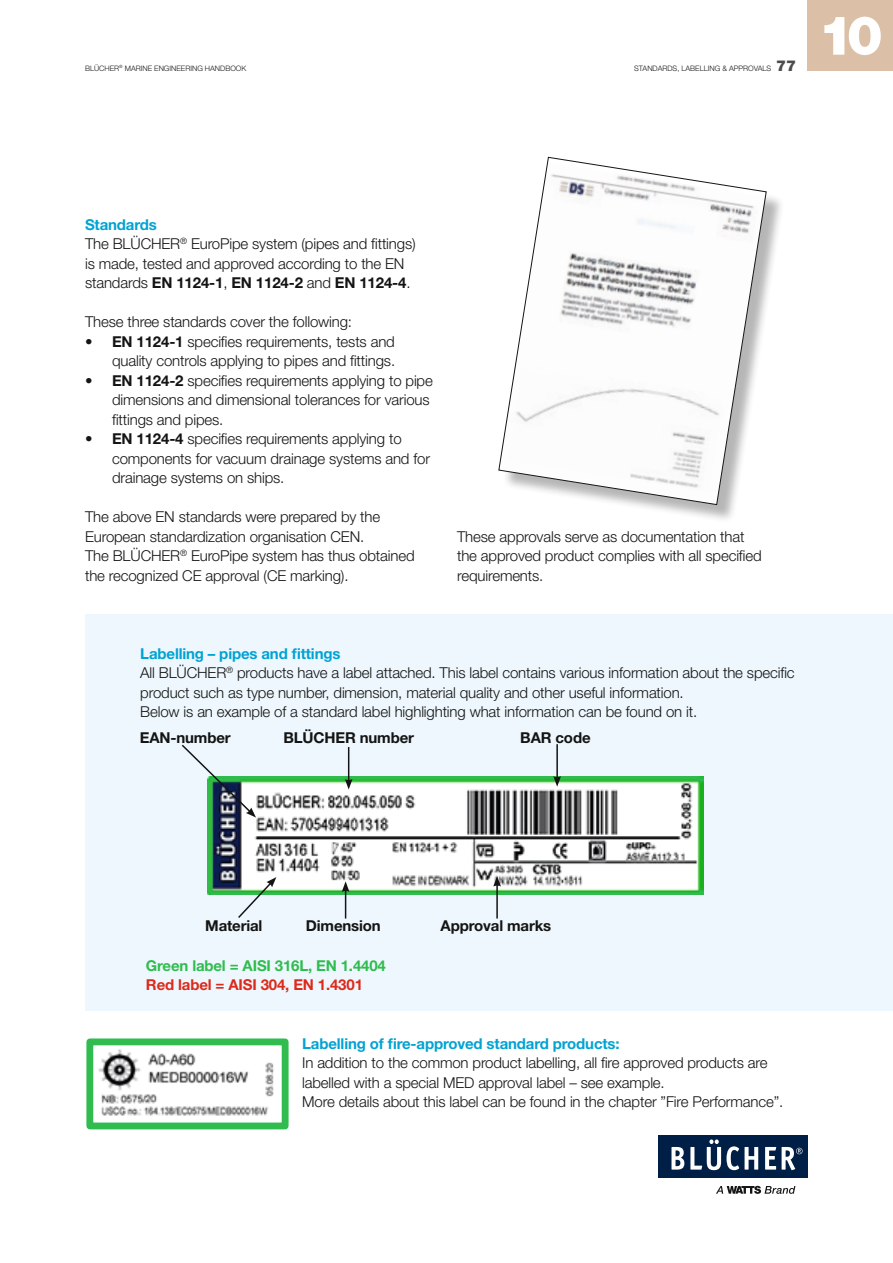
<style>
.page{position:relative;width:893px;height:1263px;background:#fff}
.page>*{position:absolute;margin:0;border:0;box-sizing:border-box;transform-origin:0 0}
.t1{font:900 54px "Helvetica Neue LT Std";color:#fff}
.t2{font:300 15px/19.5px "Helvetica Neue LT Std";letter-spacing:-.01em;color:#131413}
.t3{font:700 15px "Helvetica Neue LT Std";letter-spacing:-.01em;color:#00a3d3}
.t4{font:700 15px "Helvetica Neue LT Std";letter-spacing:-.01em;color:#131413}
.t5{font:700 15px "Helvetica Neue LT Std";letter-spacing:-.01em;color:#30bc4e}
.t6{font:700 15px "Helvetica Neue LT Std";letter-spacing:-.01em;color:#dc2a1b}
.t7{font:300 7.5px "Helvetica Neue LT Std";color:#131413}
.s1{font-weight:900;font-size:15px;color:#4d4d4c}
.s2{font-weight:700}
</style>
<div class="page">
<div style="left:658px;top:1135px;width:150px;height:43px;background:#001f46"></div>
<svg style="left:716px;top:1186px;width:79px;height:8px"></svg>
<svg style="left:671px;top:1147px;width:13px;height:22px"></svg>
<svg style="left:765px;top:1147px;width:11px;height:22px"></svg>
<svg style="left:782px;top:1147px;width:21px;height:23px"></svg>
<svg style="left:690px;top:1139px;width:68px;height:31px"></svg>
<div style="left:808px;top:0;width:85px;height:71px;background:#dbbfa7"></div>
<div style="left:501px;top:160px;width:283px;height:363px;background:#131413;opacity:.31"></div>
<svg style="left:498px;top:157px;width:269px;height:348px"></svg>
<div style="left:85px;top:614px;width:808px;height:397px;background:#eef7fd"></div>
<svg style="left:88px;top:1129px;width:199px;height:1px"></svg>
<img style="left:98px;top:1049px;width:176px;height:67px">
<div style="left:86px;top:1038px;width:203px;height:91px;border:7px solid #30bc4e"></div>
<img style="left:207px;top:777px;width:497px;height:117px">
<svg style="left:181px;top:744px;width:75px;height:73px"></svg>
<hr style="left:348px;top:747px;width:1px;height:34px;background:#131413">
<svg style="left:345px;top:779px;width:7px;height:10px"></svg>
<hr style="left:556px;top:744px;width:2px;height:34px;background:#131413">
<svg style="left:553px;top:776px;width:8px;height:11px"></svg>
<hr style="left:496px;top:884px;width:2px;height:34px;background:#131413">
<svg style="left:493px;top:876px;width:8px;height:10px"></svg>
<svg style="left:342px;top:881px;width:7px;height:37px"></svg>
<svg style="left:237px;top:877px;width:39px;height:41px"></svg>
<p class="t7" style="left:85px;top:64px;width:163px">BLÜCHER<sup>®</sup> MARINE ENGINEERING HANDBOOK</p>
<p class="t7" style="left:634px;top:64px;width:163px">STANDARDS, LABELLING &amp; APPROVALS <span class="s1">77</span></p>
<p class="t1" style="left:818px;top:3px;width:66px">10</p>
<p class="t3" style="left:85px;top:215px;width:73px">Standards</p>
<p class="t2" style="left:85px;top:234px;width:332px">The BLÜCHER<sup>®</sup> EuroPipe system (pipes and fittings) is made, tested and approved according to the EN standards <span class="s2">EN 1124-1</span>, <span class="s2">EN 1124-2</span> and <span class="s2">EN 1124-4</span>.</p>
<p class="t2" style="left:85px;top:312px;width:268px">These three standards cover the following:</p>
<p class="t2" style="left:85px;top:331px;width:312px;text-align:right"><span class="s2">• EN 1124-1</span> specifies requirements, tests and quality controls applying to pipes and fittings.</p>
<p class="t2" style="left:112px;top:370px;width:322px;text-indent:-27px"><span class="s2">• EN 1124-2</span> specifies requirements applying to pipe dimensions and dimensional tolerances for various fittings and pipes.</p>
<p class="t2" style="left:112px;top:429px;width:320px;text-indent:-27px"><span class="s2">• EN 1124-4</span> specifies requirements applying to components for vacuum drainage systems and for drainage systems on ships.</p>
<p class="t2" style="left:85px;top:507px;width:297px">The above EN standards were prepared by the<br>European standardization organisation CEN.</p>
<p class="t2" style="left:85px;top:546px;width:331px">The BLÜCHER<sup>®</sup> EuroPipe system has thus obtained the recognized CE approval (CE marking).</p>
<p class="t2" style="left:457px;top:526px;width:306px">These approvals serve as documentation that the approved product complies with all specified requirements.</p>
<p class="t3" style="left:140px;top:644px;width:202px">Labelling – pipes and fittings</p>
<p class="t2" style="left:140px;top:663px;width:656px">All BLÜCHER<sup>®</sup> products have a label attached. This label contains various information about the specific product such as type number, dimension, material quality and other useful information.</p>
<p class="t2" style="left:140px;top:702px;width:558px">Below is an example of a standard label highlighting what information can be found on it.</p>
<p class="t4" style="left:140px;top:728px;width:92px">EAN-number</p>
<p class="t4" style="left:283px;top:728px;width:132px">BLÜCHER number</p>
<p class="t4" style="left:520px;top:728px;width:72px">BAR code</p>
<p class="t4" style="left:205px;top:917px;width:59px">Material</p>
<p class="t4" style="left:306px;top:917px;width:76px">Dimension</p>
<p class="t4" style="left:441px;top:917px;width:112px">Approval marks</p>
<p class="t5" style="left:146px;top:956px;width:241px">Green label = AISI 316L, EN 1.4404</p>
<p class="t6" style="left:146px;top:975px;width:219px">Red label = AISI 304, EN 1.4301</p>
<p class="t3" style="left:302px;top:1034px;width:319px">Labelling of fire-approved standard products:</p>
<p class="t2" style="left:302px;top:1053px;width:467px">In addition to the common product labelling, all fire approved products are labelled with a special MED approval label – see example.</p>
<p class="t2" style="left:302px;top:1092px;width:482px">More details about this label can be found in the chapter ”Fire Performance”.</p>
</div>
